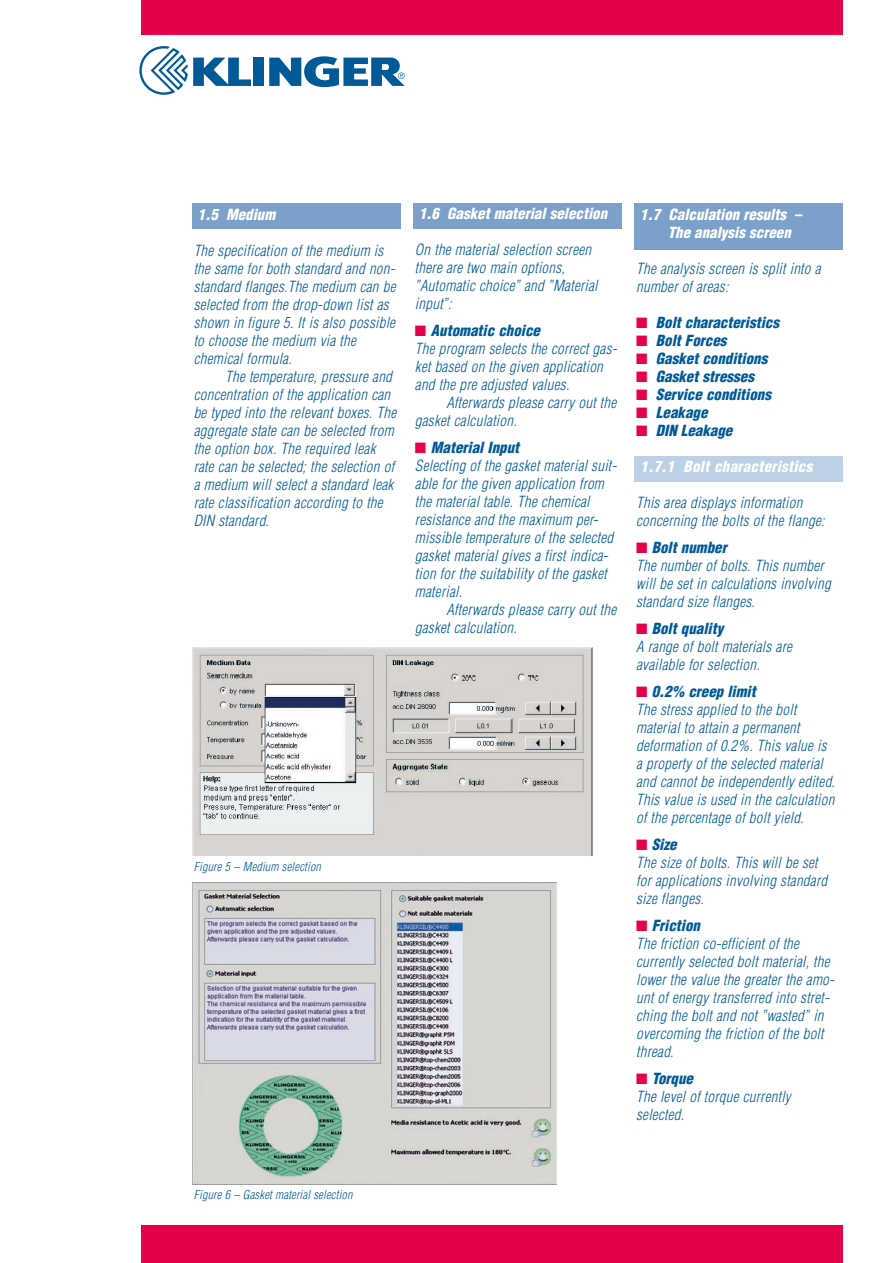
<style>
.page{position:relative;width:893px;height:1263px;background:#fff}
.page>*{position:absolute;margin:0;border:0;box-sizing:border-box;transform-origin:0 0}
.t1{font:italic 300 condensed 15px/18px "Helvetica";letter-spacing:.02em;color:#005a97}
.t2{font:italic 900 condensed 15px "Helvetica";color:#005a97}
.t3{font:italic 900 condensed 15px/18px "Helvetica";color:#fff}
.t4{font:italic 900 condensed 15px "Helvetica";letter-spacing:.02em;color:#fff}
.t5{font:italic 300 condensed 12px "Helvetica";letter-spacing:.015em;color:#005a97}
.s1{color:#e50049}
.s2{font-weight:900}
</style>
<div class="page">
<div style="left:141px;top:0;width:701px;height:35px;background:#e50049"></div>
<div style="left:253px;top:58px;width:11px;height:28px;background:#005a97"></div>
<svg style="left:269px;top:56px;width:135px;height:31px"></svg>
<svg style="left:139px;top:46px;width:112px;height:49px"></svg>
<div style="left:141px;top:1225px;width:701px;height:38px;background:#e50049"></div>
<div style="left:192px;top:203px;width:208px;height:25px;background:#7ba0c9"></div>
<div style="left:634px;top:456px;width:209px;height:25px;background:#bed0e5"></div>
<div style="left:634px;top:203px;width:209px;height:46px;background:#7ba0c9"></div>
<div style="left:413px;top:203px;width:209px;height:25px;background:#7ba0c9"></div>
<img style="left:193px;top:882px;width:363px;height:302px">
<img style="left:192px;top:647px;width:400px;height:208px">
<p class="t3" style="left:198px;top:207px;width:79px">1.5 Medium</p>
<p class="t1" style="left:194px;top:243px;width:203px">The specification of the medium is the same for both standard and non&shy;standard flanges.The medium can be selected from the drop-down list as shown in figure 5. It is also possible to choose the medium via the chemical formula.</p>
<p class="t1" style="left:194px;top:369px;width:204px;text-indent:31px">The temperature, pressure and concentration of the application can be typed into the relevant boxes. The aggregate state can be selected from the option box. The required leak rate can be selected; the selection of a medium will select a standard leak rate classification according to the DIN standard.</p>
<p class="t3" style="left:419px;top:206px;width:190px">1.6 Gasket material selection</p>
<p class="t1" style="left:415px;top:242px;width:184px">On the material selection screen there are two main options, ”Automatic choice” and ”Material input”:</p>
<p class="t1" style="left:415px;top:323px;width:204px"><span class="s1">■</span> <span class="s2">Automatic choice<br></span>The program selects the correct gas&shy;ket based on the given application and the pre adjusted values.</p>
<p class="t1" style="left:415px;top:395px;width:203px;text-indent:31px">Afterwards please carry out the gasket calculation.</p>
<p class="t1" style="left:415px;top:440px;width:203px"><span class="s1">■</span> <span class="s2">Material Input<br></span>Selecting of the gasket material suit&shy;able for the given application from the material table. The chemical resistance and the maximum per&shy;missible temperature of the selected gasket material gives a first indica&shy;tion for the suitability of the gasket material.</p>
<p class="t1" style="left:415px;top:602px;width:203px;text-indent:31px">Afterwards please carry out the gasket calculation.</p>
<p class="t5" style="left:194px;top:862px;width:129px">Figure 5 – Medium selection</p>
<p class="t3" style="left:667px;top:207px;width:136px;text-indent:-27px">1.7 Calculation results –<br>The analysis screen</p>
<p class="t1" style="left:636px;top:261px;width:186px">The analysis screen is split into a number of areas:</p>
<p class="t2" style="left:636px;top:317px;width:144px"><span class="s1">■</span> Bolt characteristics</p>
<p class="t2" style="left:636px;top:335px;width:92px"><span class="s1">■</span> Bolt Forces</p>
<p class="t2" style="left:636px;top:353px;width:133px"><span class="s1">■</span> Gasket conditions</p>
<p class="t2" style="left:636px;top:371px;width:119px"><span class="s1">■</span> Gasket stresses</p>
<p class="t2" style="left:636px;top:389px;width:136px"><span class="s1">■</span> Service conditions</p>
<p class="t2" style="left:636px;top:407px;width:73px"><span class="s1">■</span> Leakage</p>
<p class="t2" style="left:636px;top:425px;width:98px"><span class="s1">■</span> DIN Leakage</p>
<p class="t4" style="left:640px;top:461px;width:173px">1.7.1 Bolt characteristics</p>
<p class="t1" style="left:636px;top:495px;width:190px">This area displays information concerning the bolts of the flange:</p>
<p class="t1" style="left:636px;top:540px;width:196px"><span class="s1">■</span> <span class="s2">Bolt number<br></span>The number of bolts. This number will be set in calculations involving standard size flanges.</p>
<p class="t1" style="left:636px;top:621px;width:157px"><span class="s1">■</span> <span class="s2">Bolt quality<br></span>A range of bolt materials are available for selection.</p>
<p class="t1" style="left:636px;top:684px;width:200px"><span class="s1">■</span> <span class="s2">0.2% creep limit<br></span>The stress applied to the bolt material to attain a permanent deformation of 0.2%. This value is a property of the selected material and cannot be independently edited.<br>This value is used in the calculation of the percentage of bolt yield.</p>
<p class="t1" style="left:636px;top:837px;width:192px"><span class="s1">■</span> <span class="s2">Size<br></span>The size of bolts. This will be set for applications involving standard size flanges.</p>
<p class="t1" style="left:636px;top:918px;width:200px"><span class="s1">■</span> <span class="s2">Friction<br></span>The friction co-efficient of the currently selected bolt material, the lower the value the greater the amo&shy;unt of energy transferred into stret&shy;ching the bolt and not ”wasted” in overcoming the friction of the bolt thread.</p>
<p class="t1" style="left:636px;top:1071px;width:156px"><span class="s1">■</span> <span class="s2">Torque<br></span>The level of torque currently selected.</p>
<p class="t5" style="left:194px;top:1190px;width:160px">Figure 6 – Gasket material selection</p>
</div>
